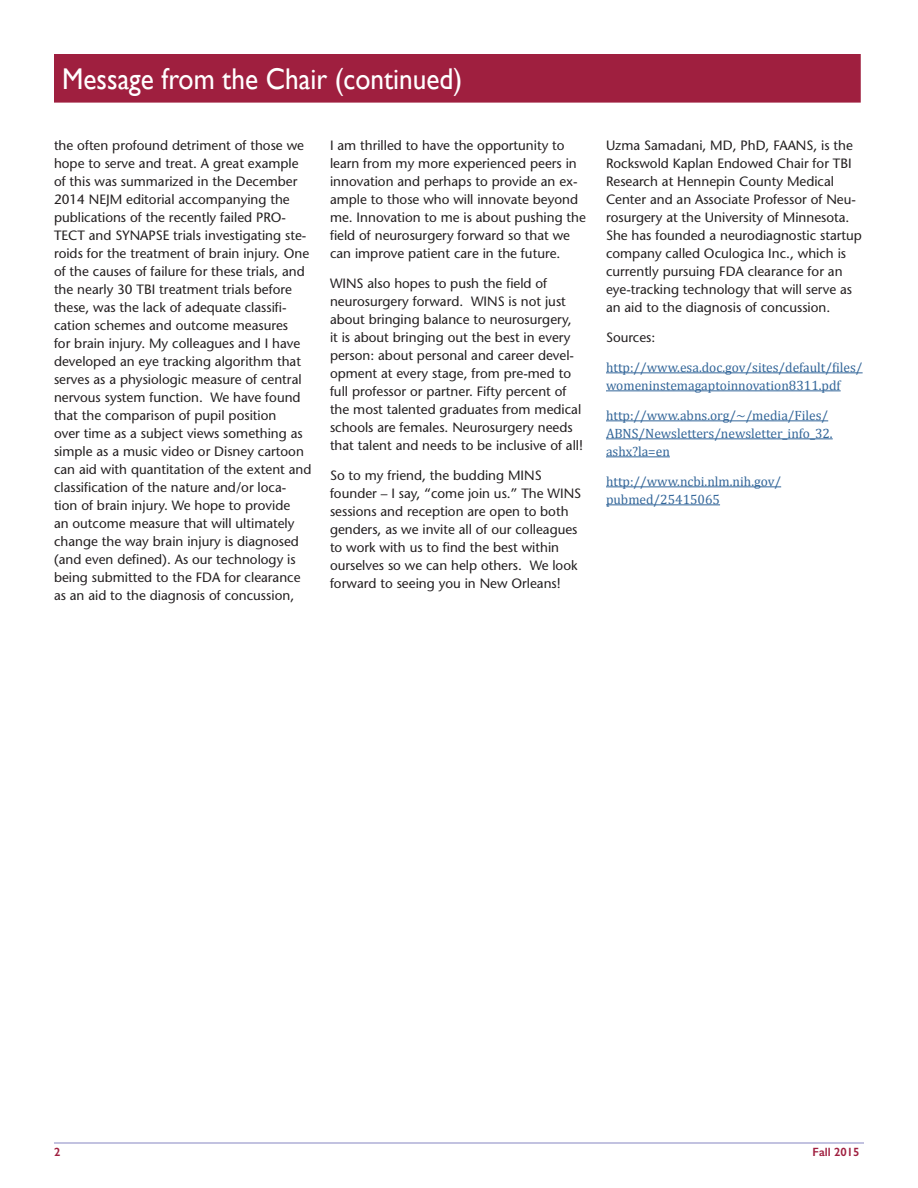
<style>
.page{position:relative;width:918px;height:1188px;background:#fff}
.page>*{position:absolute;margin:0;border:0;box-sizing:border-box;transform-origin:0 0}
.reverse_heading{font:30px "Gill Sans";color:#fff;scale:.91 1}
.t1{font:13.5px/18px "Stone Sans";color:#231f20}
.t2{font:13.5px/18px "Cambria";color:#369}
.heading{font:600 12px "Gill Sans";color:#9f1f3f}
</style>
<div class="page">
<hr style="left:54px;top:1142px;width:810px;height:2px;background:#afafd6">
<div style="left:55px;top:55px;width:805px;height:47px;background:#9f1f3f"></div>
<div style="left:54px;top:54px;width:807px;height:49px;border:2px solid #9f1f3f"></div>
<hr style="left:606px;top:372px;width:257px;height:1px;background:#369">
<hr style="left:606px;top:390px;width:235px;height:1px;background:#369">
<hr style="left:606px;top:420px;width:222px;height:1px;background:#369">
<hr style="left:606px;top:438px;width:227px;height:1px;background:#369">
<hr style="left:606px;top:456px;width:64px;height:1px;background:#369">
<hr style="left:606px;top:486px;width:175px;height:1px;background:#369">
<hr style="left:606px;top:504px;width:114px;height:1px;background:#369">
<p class="reverse_heading" style="left:62px;top:61px;width:441px">Message from the Chair (continued)</p>
<p class="t1" style="left:54px;top:136px;width:259px">the often profound detriment of those we hope to serve and treat. A great example of this was summarized in the December 2014 NEJM editorial accompanying the publications of the recently failed PRO-TECT and SYNAPSE trials investigating ste&shy;roids for the treatment of brain injury. One of the causes of failure for these trials, and the nearly 30 TBI treatment trials before these, was the lack of adequate classifi&shy;cation schemes and outcome measures<br>for brain injury. My colleagues and I have developed an eye tracking algorithm that serves as a physiologic measure of central nervous system function. We have found that the comparison of pupil position<br>over time as a subject views something as simple as a music video or Disney cartoon can aid with quantitation of the extent and classification of the nature and/or loca&shy;tion of brain injury. We hope to provide<br>an outcome measure that will ultimately change the way brain injury is diagnosed (and even defined). As our technology is being submitted to the FDA for clearance as an aid to the diagnosis of concussion,</p>
<p class="t1" style="left:330px;top:136px;width:258px">I am thrilled to have the opportunity to learn from my more experienced peers in innovation and perhaps to provide an ex&shy;ample to those who will innovate beyond me. Innovation to me is about pushing the field of neurosurgery forward so that we can improve patient care in the future.</p>
<p class="t1" style="left:330px;top:274px;width:255px">WINS also hopes to push the field of neurosurgery forward. WINS is not just about bringing balance to neurosurgery,<br>it is about bringing out the best in every person: about personal and career devel&shy;opment at every stage, from pre-med to full professor or partner. Fifty percent of the most talented graduates from medical schools are females. Neurosurgery needs that talent and needs to be inclusive of all!</p>
<p class="t1" style="left:330px;top:466px;width:253px">So to my friend, the budding MINS founder – I say, “come join us.” The WINS sessions and reception are open to both genders, as we invite all of our colleagues to work with us to find the best within ourselves so we can help others. We look forward to seeing you in New Orleans!</p>
<p class="t1" style="left:606px;top:136px;width:257px">Uzma Samadani, MD, PhD, FAANS, is the Rockswold Kaplan Endowed Chair for TBI Research at Hennepin County Medical Center and an Associate Professor of Neu&shy;rosurgery at the University of Minnesota.<br>She has founded a neurodiagnostic startup company called Oculogica Inc., which is currently pursuing FDA clearance for an eye-tracking technology that will serve as an aid to the diagnosis of concussion.</p>
<p class="t1" style="left:606px;top:328px;width:51px">Sources:</p>
<p class="t2" style="left:606px;top:358px;width:258px">http://www.esa.doc.gov/sites/default/files/ womeninstemagaptoinnovation8311.pdf</p>
<p class="t2" style="left:606px;top:406px;width:228px">http://www.abns.org/~/media/Files/<br>ABNS/Newsletters/newsletter_info_32. ashx?la=en</p>
<p class="t2" style="left:606px;top:472px;width:177px">http://www.ncbi.nlm.nih.gov/ pubmed/25415065</p>
<p class="heading" style="left:54px;top:1145px;width:8px">2</p>
<p class="heading" style="left:813px;top:1145px;width:48px">Fall 2015</p>
</div>
